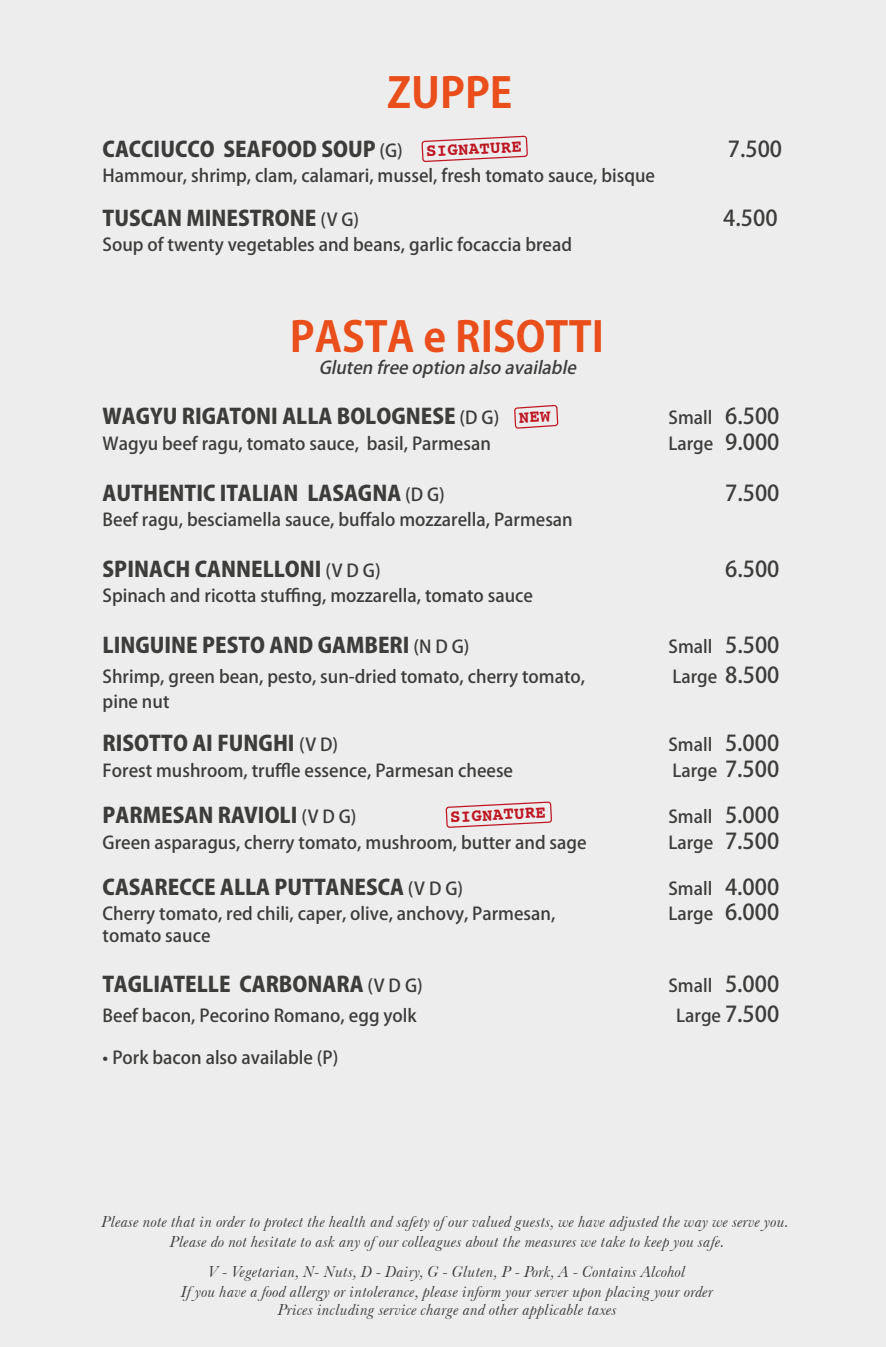
<style>
.page{position:relative;width:886px;height:1347px;background:#fff}
.page>*{position:absolute;margin:0;border:0;box-sizing:border-box;transform-origin:0 0}
.t1{font:700 41.38px "Koz Go Pro";color:#e94e1b}
.t2{font:500 21.75px "Koz Go Pro";color:#3c3c3b}
.t3{font:800 21px "Koz Go Pro";color:#3c3c3b}
.t4{font:500 17.5px "Koz Go Pro";color:#3c3c3b}
.t5{font:italic 500 17.5px "Koz Go Pro";color:#3c3c3b}
.t6{font:700 17.5px "Courier";color:#be1622}
.t7{font:italic 16.25px/19.5px "Baskerville No 2 BT";color:#3c3c3b;text-align:center}
.s1{font-weight:500;font-size:17.5px}
.s2{font-size:21.75px}
</style>
<div class="page">
<div style="left:0;top:0;width:886px;height:1346px;background:#ededed"></div>
<svg style="left:422px;top:135px;width:106px;height:27px"></svg>
<svg style="left:445px;top:801px;width:107px;height:27px"></svg>
<svg style="left:514px;top:404px;width:45px;height:25px"></svg>
<h1 class="t1" style="left:387px;top:66px;width:127px">ZUPPE</h1>
<p class="t3" style="left:103px;top:135px;width:302px">CACCIUCCO SEAFOOD SOUP <span class="s1">(G)</span></p>
<p class="t2" style="left:728px;top:135px;width:56px">7.500</p>
<p class="t4" style="left:103px;top:165px;width:554px">Hammour, shrimp, clam, calamari, mussel, fresh tomato sauce, bisque</p>
<p class="t3" style="left:103px;top:204px;width:258px">TUSCAN MINESTRONE <span class="s1">(V G)</span></p>
<p class="t2" style="left:723px;top:204px;width:56px">4.500</p>
<p class="t4" style="left:103px;top:233px;width:471px">Soup of twenty vegetables and beans, garlic focaccia bread</p>
<p class="t6" style="left:425px;top:137px;width:97px;rotate:-3deg">SIGNATURE</p>
<h1 class="t1" style="left:290px;top:310px;width:316px">PASTA e RISOTTI</h1>
<p class="t5" style="left:319px;top:356px;width:263px">Gluten free option also available</p>
<p class="t3" style="left:103px;top:403px;width:398px">WAGYU RIGATONI ALLA BOLOGNESE <span class="s1">(D G)</span></p>
<p class="t4" style="left:669px;top:406px;width:112px">Small <span class="s2">6.500</span></p>
<p class="t4" style="left:103px;top:432px;width:390px">Wagyu beef ragu, tomato sauce, basil, Parmesan</p>
<p class="t4" style="left:668px;top:432px;width:112px">Large <span class="s2">9.000</span></p>
<p class="t3" style="left:103px;top:479px;width:344px">AUTHENTIC ITALIAN LASAGNA <span class="s1">(D G)</span></p>
<p class="t2" style="left:725px;top:478px;width:56px">7.500</p>
<p class="t4" style="left:103px;top:508px;width:472px">Beef ragu, besciamella sauce, buffalo mozzarella, Parmesan</p>
<p class="t3" style="left:103px;top:555px;width:280px">SPINACH CANNELLONI <span class="s1">(V D G)</span></p>
<p class="t2" style="left:725px;top:555px;width:56px">6.500</p>
<p class="t4" style="left:103px;top:584px;width:432px">Spinach and ricotta stuffing, mozzarella, tomato sauce</p>
<p class="t3" style="left:103px;top:631px;width:368px">LINGUINE PESTO AND GAMBERI <span class="s1">(N D G)</span></p>
<p class="t4" style="left:668px;top:635px;width:112px">Small <span class="s2">5.500</span></p>
<p class="t4" style="left:103px;top:665px;width:484px">Shrimp, green bean, pesto, sun-dried tomato, cherry tomato,</p>
<p class="t4" style="left:672px;top:665px;width:108px">Large <span class="s2">8.500</span></p>
<p class="t4" style="left:103px;top:690px;width:68px">pine nut</p>
<p class="t3" style="left:103px;top:730px;width:237px">RISOTTO AI FUNGHI <span class="s1">(V D)</span></p>
<p class="t4" style="left:668px;top:733px;width:112px">Small <span class="s2">5.000</span></p>
<p class="t4" style="left:103px;top:759px;width:412px">Forest mushroom, truffle essence, Parmesan cheese</p>
<p class="t4" style="left:672px;top:759px;width:108px">Large <span class="s2">7.500</span></p>
<p class="t3" style="left:103px;top:801px;width:255px">PARMESAN RAVIOLI <span class="s1">(V D G)</span></p>
<p class="t4" style="left:668px;top:805px;width:112px">Small <span class="s2">5.000</span></p>
<p class="t4" style="left:103px;top:831px;width:485px">Green asparagus, cherry tomato, mushroom, butter and sage</p>
<p class="t4" style="left:668px;top:831px;width:112px">Large <span class="s2">7.500</span></p>
<p class="t3" style="left:103px;top:873px;width:362px">CASARECCE ALLA PUTTANESCA <span class="s1">(V D G)</span></p>
<p class="t4" style="left:668px;top:877px;width:112px">Small <span class="s2">4.000</span></p>
<p class="t4" style="left:103px;top:902px;width:454px">Cherry tomato, red chili, caper, olive, anchovy, Parmesan,</p>
<p class="t4" style="left:668px;top:902px;width:112px">Large <span class="s2">6.000</span></p>
<p class="t4" style="left:103px;top:924px;width:109px">tomato sauce</p>
<p class="t3" style="left:103px;top:971px;width:322px">TAGLIATELLE CARBONARA <span class="s1">(V D G)</span></p>
<p class="t4" style="left:668px;top:974px;width:112px">Small <span class="s2">5.000</span></p>
<p class="t4" style="left:103px;top:1004px;width:316px">Beef bacon, Pecorino Romano, egg yolk</p>
<p class="t4" style="left:676px;top:1004px;width:105px">Large <span class="s2">7.500</span></p>
<p class="t4" style="left:103px;top:1046px;width:237px">• Pork bacon also available (P)</p>
<p class="t6" style="left:449px;top:802px;width:97px;rotate:-3deg">SIGNATURE</p>
<p class="t7" style="left:102px;top:1212px;width:689px">Please note that in order to protect the health and safety of our valued guests, we have adjusted the way we serve you.<br>Please do not hesitate to ask any of our colleagues about the measures we take to keep you safe.</p>
<p class="t7" style="left:181px;top:1261px;width:534px">V - Vegetarian, N- Nuts, D - Dairy, G - Gluten, P - Pork, A - Contains Alcohol<br>If you have a food allergy or intolerance, please inform your server upon placing your order</p>
<p class="t7" style="left:278px;top:1300px;width:340px">Prices including service charge and other applicable taxes</p>
</div>
